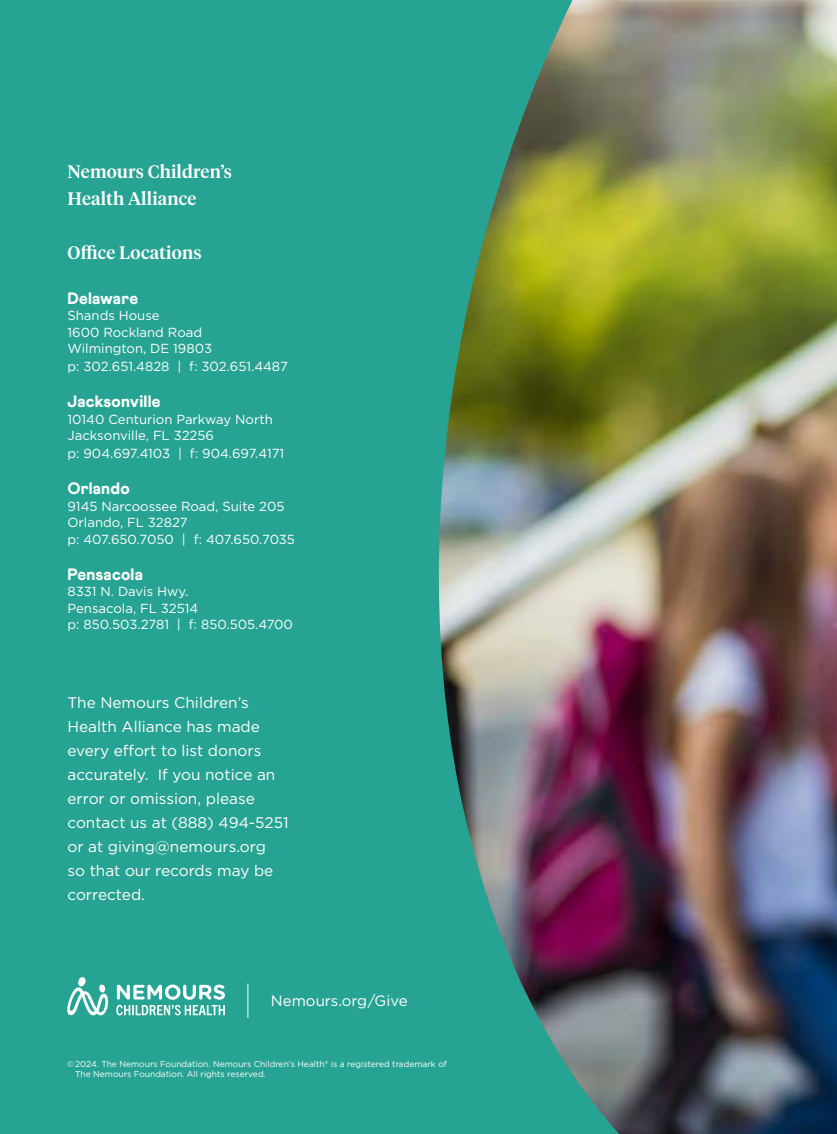
<style>
.page{position:relative;width:837px;height:1134px;background:#27a393}
.page>*{position:absolute;margin:0;border:0;box-sizing:border-box;transform-origin:0 0}
.t1{font:500 18px/27px "Tiempos Headline";letter-spacing:.01em;color:#fff}
.t2{font:900 16.5px "Athletics";letter-spacing:.015em;color:#fff}
.t3{font:15.3px/24px "Gotham";color:#fff}
.t4{font:15px "Gotham";color:#fff}
.t5{font:13.2px/16.5px "Gotham";color:#fff}
.t6{font:8.55px/10.2px "Gotham";color:#fff}
</style>
<div class="page">
<svg style="left:67px;top:977px;width:42px;height:39px"></svg>
<svg style="left:116px;top:985px;width:109px;height:30px"></svg>
<hr style="left:248px;top:984px;width:1px;height:34px;background:#fff">
<img style="left:438px;top:0;width:399px;height:1134px">
<h1 class="t1" style="left:68px;top:157px;width:166px">Nemours Children’s<br>Health Alliance</h1>
<h1 class="t1" style="left:68px;top:238px;width:136px">Office Locations</h1>
<p class="t2" style="left:68px;top:288px;width:72px">Delaware</p>
<p class="t5" style="left:68px;top:307px;width:146px">Shands House<br>1600 Rockland Road<br>Wilmington, DE 19803</p>
<p class="t5" style="left:68px;top:358px;width:222px">p: 302.651.4828 | f: 302.651.4487</p>
<p class="t2" style="left:68px;top:392px;width:95px">Jacksonville</p>
<p class="t5" style="left:68px;top:411px;width:207px">10140 Centurion Parkway North<br>Jacksonville, FL 32256</p>
<p class="t5" style="left:68px;top:445px;width:218px">p: 904.697.4103 | f: 904.697.4171</p>
<p class="t2" style="left:68px;top:479px;width:64px">Orlando</p>
<p class="t5" style="left:68px;top:498px;width:229px">9145 Narcoossee Road, Suite 205<br>Orlando, FL 32827<br>p: 407.650.7050 | f: 407.650.7035</p>
<p class="t2" style="left:68px;top:564px;width:77px">Pensacola</p>
<p class="t5" style="left:68px;top:583px;width:227px">8331 N. Davis Hwy.<br>Pensacola, FL 32514<br>p: 850.503.2781 | f: 850.505.4700</p>
<p class="t3" style="left:68px;top:690px;width:223px">The Nemours Children’s<br>Health Alliance has made every effort to list donors accurately. If you notice an error or omission, please contact us at (888) 494-5251 or at giving@nemours.org<br>so that our records may be corrected.</p>
<p class="t4" style="left:271px;top:991px;width:138px">Nemours.org/Give</p>
<p class="t6" style="left:75px;top:1059px;width:373px;text-indent:-8px">©2024. The Nemours Foundation. Nemours Children’s Health® is a registered trademark of<br>The Nemours Foundation. All rights reserved.</p>
</div>
